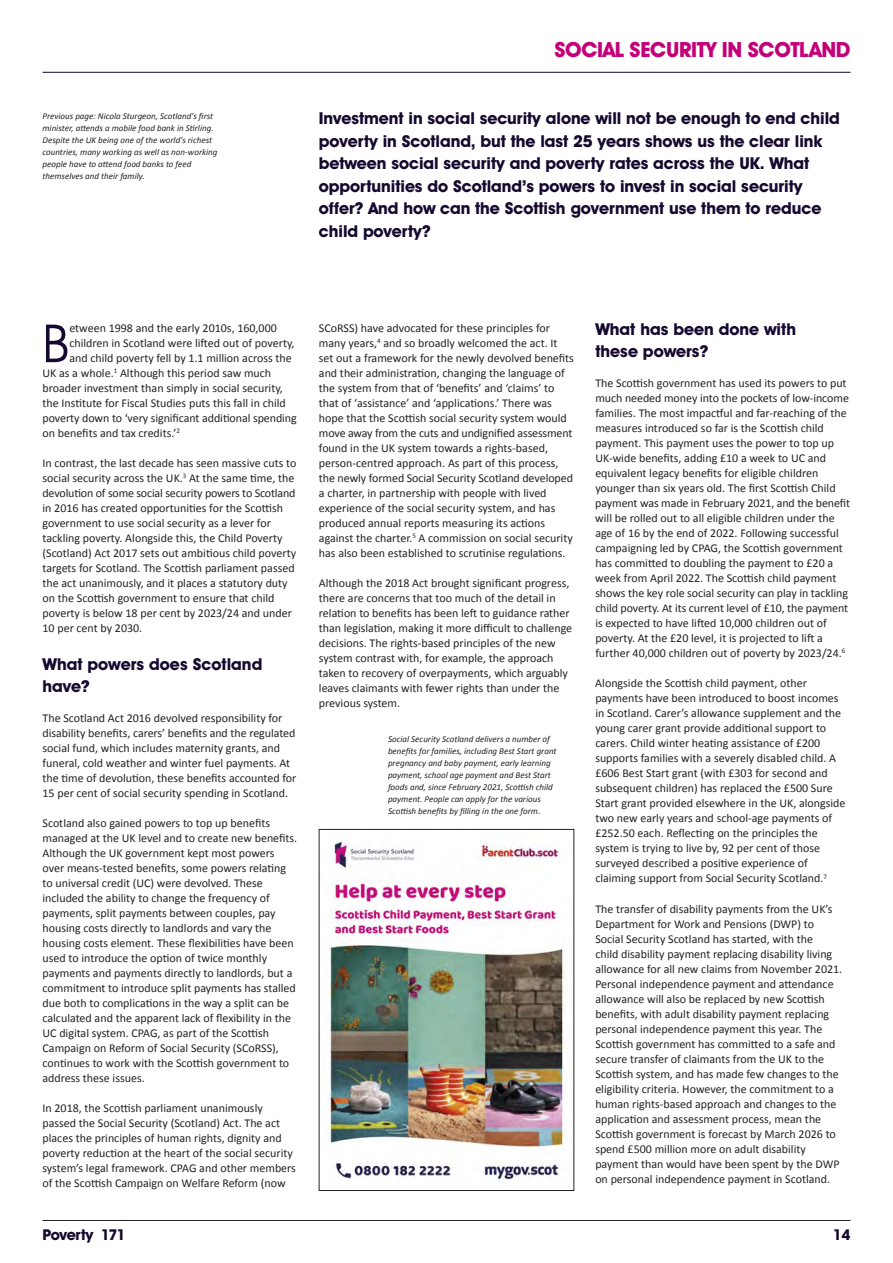
<style>
.page{position:relative;width:893px;height:1263px;background:#fff}
.page>*{position:absolute;margin:0;border:0;box-sizing:border-box;transform-origin:0 0}
.t1{font:52.8px "Avant Garde IT Cby BT";color:#16082e}
.t2{font:700 21px "Avant Garde IT Cby BT";letter-spacing:-.02em;color:#c40079}
.t3{font:700 16.5px/22.5px "Avant Garde IT Cby BT";letter-spacing:-.005em;color:#16082e}
.t4{font:700 15px "Avant Garde IT Cby BT";letter-spacing:-.02em;color:#16082e}
.t5{font:12px/15px "Calibri";color:#222221}
.t6{font:italic 9px/12px "Calibri";color:#222221}
</style>
<div class="page">
<hr style="left:43px;top:1220px;width:807px;height:1px;background:#222221">
<img style="left:328px;top:839px;width:240px;height:344px">
<div style="left:319px;top:829px;width:255px;height:362px;border:1px solid #222221"></div>
<hr style="left:43px;top:72px;width:807px;height:1px;background:#16082e">
<p class="t6" style="left:43px;top:111px;width:176px">Previous page: Nicola Sturgeon, Scotland's first minister, attends a mobile food bank in Stirling.<br>Despite the UK being one of the world's richest countries, many working as well as non‐working people have to attend food banks to feed themselves and their family.</p>
<p class="t2" style="left:554px;top:43px;width:298px">SOCIAL SECURITY IN SCOTLAND</p>
<p class="t3" style="left:319px;top:109px;width:522px">Investment in social security alone will not be enough to end child poverty in Scotland, but the last 25 years shows us the clear link between social security and poverty rates across the UK. What opportunities do Scotland’s powers to invest in social security offer? And how can the Scottish government use them to reduce child poverty?</p>
<p class="t1" style="left:43px;top:324px;width:28px">B</p>
<p class="t5" style="left:69px;top:322px;width:209px">etween 1998 and the early 2010s, 160,000</p>
<p class="t5" style="left:69px;top:337px;width:227px">children in Scotland were lifted out of poverty,</p>
<p class="t5" style="left:69px;top:352px;width:224px">and child poverty fell by 1.1 million across the</p>
<p class="t5" style="left:43px;top:367px;width:230px">UK as a whole.<sup>1</sup> Although this period saw much</p>
<p class="t5" style="left:43px;top:382px;width:242px">broader investment than simply in social security,</p>
<p class="t5" style="left:43px;top:397px;width:245px">the Institute for Fiscal Studies puts this fall in child</p>
<p class="t5" style="left:43px;top:412px;width:256px">poverty down to ‘very significant additional spending</p>
<p class="t5" style="left:43px;top:427px;width:139px">on benefits and tax credits.’<sup>2</sup></p>
<p class="t5" style="left:43px;top:457px;width:255px">In contrast, the last decade has seen massive cuts to social security across the UK.<sup>3</sup> At the same time, the devolution of some social security powers to Scotland in 2016 has created opportunities for the Scottish government to use social security as a lever for tackling poverty. Alongside this, the Child Poverty (Scotland) Act 2017 sets out ambitious child poverty targets for Scotland. The Scottish parliament passed the act unanimously, and it places a statutory duty on the Scottish government to ensure that child poverty is below 18 per cent by 2023/24 and under 10 per cent by 2030.</p>
<p class="t3" style="left:43px;top:654px;width:221px">What powers does Scotland have?</p>
<p class="t5" style="left:43px;top:712px;width:255px">The Scotland Act 2016 devolved responsibility for disability benefits, carers’ benefits and the regulated social fund, which includes maternity grants, and funeral, cold weather and winter fuel payments. At the time of devolution, these benefits accounted for 15 per cent of social security spending in Scotland.</p>
<p class="t5" style="left:43px;top:817px;width:256px">Scotland also gained powers to top up benefits managed at the UK level and to create new benefits.<br>Although the UK government kept most powers over means‐tested benefits, some powers relating to universal credit (UC) were devolved. These included the ability to change the frequency of payments, split payments between couples, pay housing costs directly to landlords and vary the housing costs element. These flexibilities have been used to introduce the option of twice monthly payments and payments directly to landlords, but a commitment to introduce split payments has stalled due both to complications in the way a split can be calculated and the apparent lack of flexibility in the UC digital system. CPAG, as part of the Scottish Campaign on Reform of Social Security (SCoRSS), continues to work with the Scottish government to address these issues.</p>
<p class="t5" style="left:43px;top:1102px;width:255px">In 2018, the Scottish parliament unanimously passed the Social Security (Scotland) Act. The act places the principles of human rights, dignity and poverty reduction at the heart of the social security system’s legal framework. CPAG and other members of the Scottish Campaign on Welfare Reform (now</p>
<p class="t5" style="left:319px;top:322px;width:256px">SCoRSS) have advocated for these principles for many years,<sup>4</sup> and so broadly welcomed the act. It set out a framework for the newly devolved benefits and their administration, changing the language of the system from that of ‘benefits’ and ‘claims’ to that of ‘assistance’ and ‘applications.’ There was hope that the Scottish social security system would move away from the cuts and undignified assessment found in the UK system towards a rights‐based, person‐centred approach. As part of this process, the newly formed Social Security Scotland developed a charter, in partnership with people with lived experience of the social security system, and has produced annual reports measuring its actions against the charter.<sup>5</sup> A commission on social security has also been established to scrutinise regulations.</p>
<p class="t5" style="left:319px;top:577px;width:255px">Although the 2018 Act brought significant progress, there are concerns that too much of the detail in relation to benefits has been left to guidance rather than legislation, making it more difficult to challenge decisions. The rights‐based principles of the new system contrast with, for example, the approach taken to recovery of overpayments, which arguably leaves claimants with fewer rights than under the previous system.</p>
<p class="t6" style="left:388px;top:733px;width:170px">Social Security Scotland delivers a number of benefits for families, including Best Start grant pregnancy and baby payment, early learning payment, school age payment and Best Start foods and, since February 2021, Scottish child payment. People can apply for the various Scottish benefits by filling in the one form.</p>
<p class="t3" style="left:595px;top:320px;width:202px">What has been done with these powers?</p>
<p class="t5" style="left:595px;top:377px;width:256px">The Scottish government has used its powers to put much needed money into the pockets of low‐income families. The most impactful and far‐reaching of the measures introduced so far is the Scottish child payment. This payment uses the power to top up UK‐wide benefits, adding £10 a week to UC and equivalent legacy benefits for eligible children younger than six years old. The first Scottish Child payment was made in February 2021, and the benefit will be rolled out to all eligible children under the age of 16 by the end of 2022. Following successful campaigning led by CPAG, the Scottish government has committed to doubling the payment to £20 a week from April 2022. The Scottish child payment shows the key role social security can play in tackling child poverty. At its current level of £10, the payment is expected to have lifted 10,000 children out of poverty. At the £20 level, it is projected to lift a further 40,000 children out of poverty by 2023/24.<sup>6</sup></p>
<p class="t5" style="left:595px;top:677px;width:252px">Alongside the Scottish child payment, other payments have been introduced to boost incomes in Scotland. Carer’s allowance supplement and the young carer grant provide additional support to carers. Child winter heating assistance of £200 supports families with a severely disabled child. A £606 Best Start grant (with £303 for second and subsequent children) has replaced the £500 Sure Start grant provided elsewhere in the UK, alongside two new early years and school‐age payments of £252.50 each. Reflecting on the principles the system is trying to live by, 92 per cent of those surveyed described a positive experience of claiming support from Social Security Scotland.<sup>7</sup></p>
<p class="t5" style="left:595px;top:902px;width:248px">The transfer of disability payments from the UK’s Department for Work and Pensions (DWP) to Social Security Scotland has started, with the<br>child disability payment replacing disability living allowance for all new claims from November 2021.<br>Personal independence payment and attendance allowance will also be replaced by new Scottish benefits, with adult disability payment replacing personal independence payment this year. The Scottish government has committed to a safe and secure transfer of claimants from the UK to the Scottish system, and has made few changes to the eligibility criteria. However, the commitment to a human rights‐based approach and changes to the application and assessment process, mean the Scottish government is forecast by March 2026 to spend £500 million more on adult disability payment than would have been spent by the DWP on personal independence payment in Scotland.</p>
<p class="t4" style="left:43px;top:1229px;width:84px">Poverty 171</p>
<p class="t4" style="left:833px;top:1229px;width:19px">14</p>
</div>
